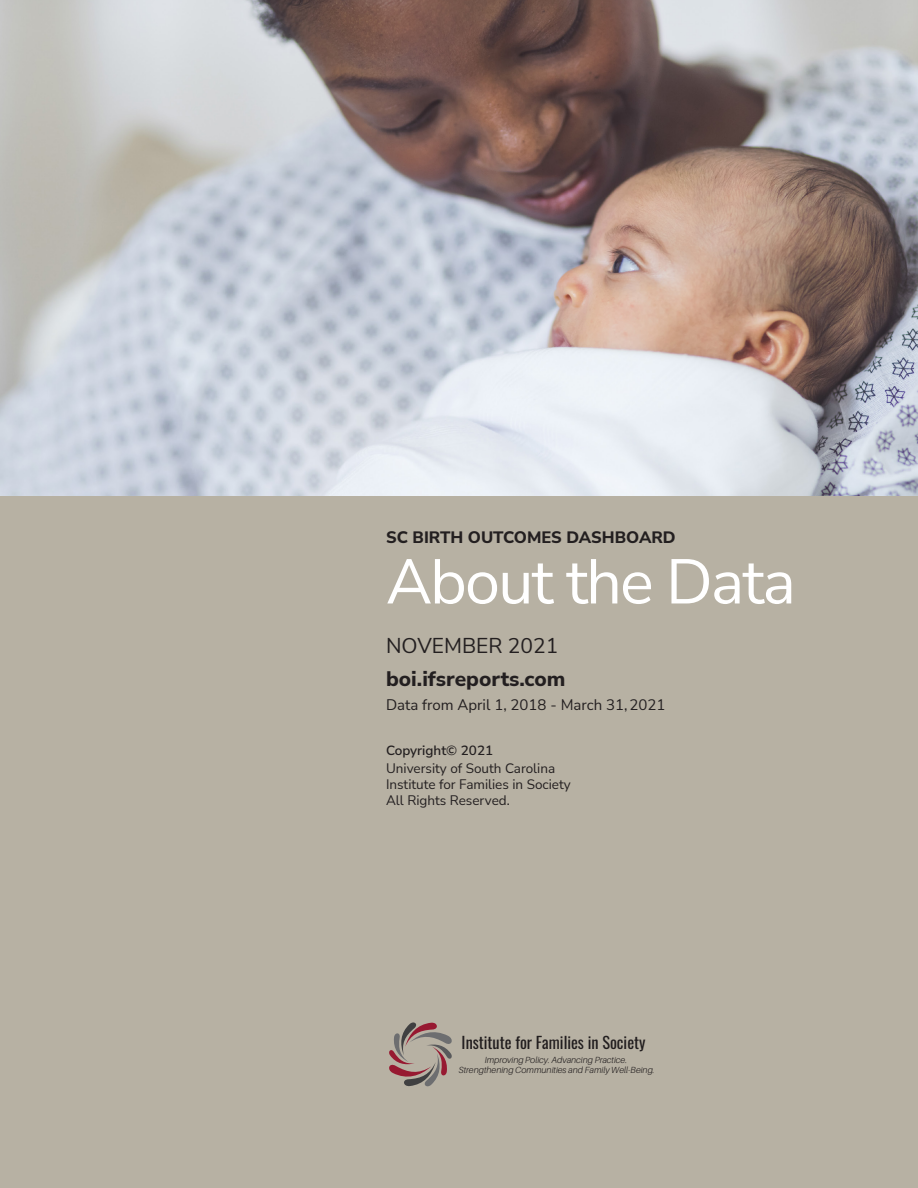
<style>
.page{position:relative;width:918px;height:1188px;background:#fff}
.page>*{position:absolute;margin:0;border:0;box-sizing:border-box;transform-origin:0 0}
.t1{font:63px "Nunito Sans";letter-spacing:-.03em;color:#fff}
.t2{font:800 21px "Nunito Sans";color:#231f20}
.t3{font:21px "Nunito Sans";color:#231f20}
.t4{font:800 16.5px "Nunito Sans";color:#231f20}
.t5{font:16.2px "Oswald";color:#211d1e}
.t6{font:15px "Nunito Sans";color:#231f20}
.t7{font:13.5px "Nunito Sans";color:#231f20}
.t8{font:600 13.5px "Nunito Sans";color:#231f20}
.t9{font:italic 300 8.85px/10.6px "Aileron";color:#211d1e;text-align:center}
</style>
<div class="page">
<svg style="left:0;top:0;width:918px;height:496px;background:#b6b0b2"></svg>
<div style="left:0;top:496px;width:918px;height:692px;background:#b7b1a3"></div>
<svg style="left:389px;top:1022px;width:63px;height:64px"></svg>
<p class="t4" style="left:386px;top:526px;width:291px">SC BIRTH OUTCOMES DASHBOARD</p>
<p class="t1" style="left:386px;top:538px;width:411px">About the Data</p>
<p class="t3" style="left:386px;top:631px;width:174px">NOVEMBER 2021</p>
<p class="t2" style="left:386px;top:664px;width:181px">boi.ifsreports.com</p>
<p class="t6" style="left:386px;top:694px;width:281px">Data from April 1, 2018 - March 31,2021</p>
<p class="t8" style="left:386px;top:740px;width:109px">Copyright© 2021</p>
<p class="t7" style="left:386px;top:758px;width:171px">University of South Carolina</p>
<p class="t7" style="left:386px;top:775px;width:186px">Institute for Families in Society</p>
<p class="t7" style="left:386px;top:791px;width:125px">All Rights Reserved.</p>
<p class="t5" style="left:462px;top:1028px;width:185px">Institute for Families in Society</p>
<p class="t9" style="left:459px;top:1054px;width:197px">Improving Policy. Advancing Practice.<br>Strengthening Communities and Family Well-Being.</p>
</div>
